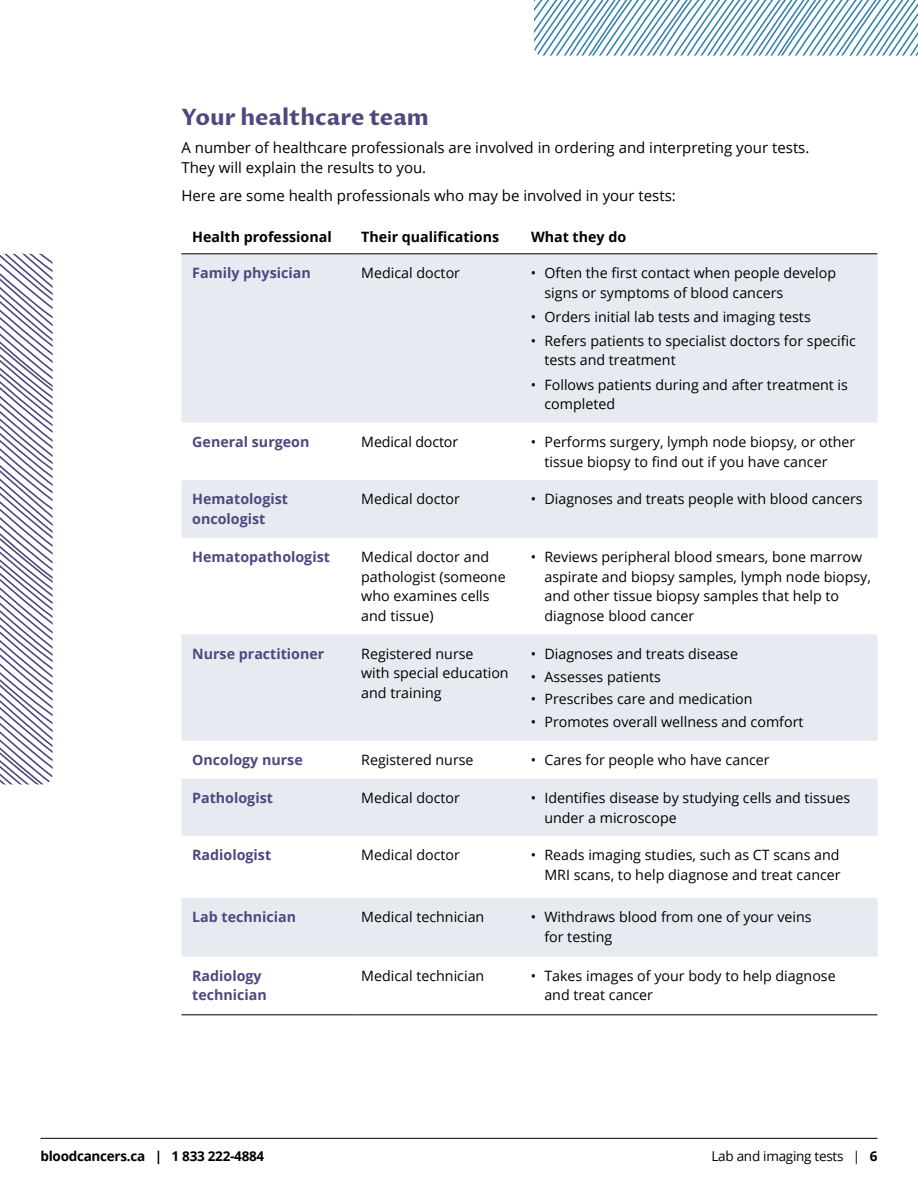
<style>
.page{position:relative;width:918px;height:1188px;background:#fff}
.page>*{position:absolute;margin:0;border:0;box-sizing:border-box;transform-origin:0 0}
.t1{font:700 22.5px "Proza Libre";color:#4e487f}
.t2{font:15px/19.5px "Open Sans";color:#000}
.t3{font:14.25px/19.5px "Open Sans";color:#000}
.t4{font:700 14.25px/19.5px "Open Sans";color:#4e487f}
.t5{font:700 14.25px "Open Sans";color:#000}
.t6{font:700 13.5px "Open Sans";letter-spacing:-.02em;color:#000}
.t7{font:13.5px "Open Sans";letter-spacing:-.02em;color:#000}
.s1{font-weight:700}
</style>
<div class="page">
<hr style="left:40px;top:1138px;width:838px;height:1px;background:#000">
<svg style="left:181px;top:255px;width:697px;height:702px;fill:#e7ebf1"></svg>
<hr style="left:181px;top:254px;width:174px;height:1px;background:#000">
<hr style="left:355px;top:254px;width:170px;height:1px;background:#000">
<hr style="left:525px;top:254px;width:353px;height:1px;background:#000">
<hr style="left:181px;top:1015px;width:174px;height:1px;background:#000">
<hr style="left:355px;top:1015px;width:170px;height:1px;background:#000">
<hr style="left:525px;top:1015px;width:353px;height:1px;background:#000">
<svg style="left:0;top:254px;width:53px;height:530px"></svg>
<svg style="left:534px;top:0;width:384px;height:56px"></svg>
<h1 class="t1" style="left:181px;top:103px;width:249px">Your healthcare team</h1>
<p class="t2" style="left:181px;top:138px;width:629px">A number of healthcare professionals are involved in ordering and interpreting your tests.<br>They will explain the results to you.</p>
<p class="t2" style="left:181px;top:186px;width:496px">Here are some health professionals who may be involved in your tests:</p>
<p class="t5" style="left:192px;top:227px;width:141px">Health professional</p>
<p class="t5" style="left:361px;top:227px;width:139px">Their qualifications</p>
<p class="t5" style="left:531px;top:227px;width:97px">What they do</p>
<p class="t4" style="left:192px;top:263px;width:120px">Family physician</p>
<p class="t3" style="left:361px;top:263px;width:100px">Medical doctor</p>
<p class="t3" style="left:544px;top:263px;width:293px;text-indent:-13px">• Often the first contact when people develop signs or symptoms of blood cancers</p>
<p class="t3" style="left:531px;top:307px;width:281px">• Orders initial lab tests and imaging tests</p>
<p class="t3" style="left:544px;top:331px;width:313px;text-indent:-13px">• Refers patients to specialist doctors for specific tests and treatment</p>
<p class="t3" style="left:544px;top:374px;width:305px;text-indent:-13px">• Follows patients during and after treatment is completed</p>
<p class="t4" style="left:192px;top:432px;width:119px">General surgeon</p>
<p class="t3" style="left:361px;top:432px;width:98px">Medical doctor</p>
<p class="t3" style="left:544px;top:432px;width:312px;text-indent:-13px">• Performs surgery, lymph node biopsy, or other tissue biopsy to find out if you have cancer</p>
<p class="t4" style="left:192px;top:489px;width:97px">Hematologist oncologist</p>
<p class="t3" style="left:361px;top:489px;width:100px">Medical doctor</p>
<p class="t3" style="left:531px;top:489px;width:333px">• Diagnoses and treats people with blood cancers</p>
<p class="t4" style="left:192px;top:547px;width:139px">Hematopathologist</p>
<p class="t3" style="left:361px;top:547px;width:146px">Medical doctor and pathologist (someone who examines cells and tissue)</p>
<p class="t3" style="left:544px;top:547px;width:328px;text-indent:-13px">• Reviews peripheral blood smears, bone marrow aspirate and biopsy samples, lymph node biopsy, and other tissue biopsy samples that help to diagnose blood cancer</p>
<p class="t4" style="left:192px;top:643px;width:134px">Nurse practitioner</p>
<p class="t3" style="left:361px;top:643px;width:149px">Registered nurse<br>with special education and training</p>
<p class="t3" style="left:531px;top:643px;width:209px">• Diagnoses and treats disease</p>
<p class="t3" style="left:531px;top:666px;width:132px">• Assesses patients</p>
<p class="t3" style="left:531px;top:689px;width:223px">• Prescribes care and medication</p>
<p class="t3" style="left:531px;top:712px;width:274px">• Promotes overall wellness and comfort</p>
<p class="t4" style="left:192px;top:750px;width:112px">Oncology nurse</p>
<p class="t3" style="left:361px;top:750px;width:114px">Registered nurse</p>
<p class="t3" style="left:531px;top:750px;width:240px">• Cares for people who have cancer</p>
<p class="t4" style="left:192px;top:788px;width:82px">Pathologist</p>
<p class="t3" style="left:361px;top:788px;width:100px">Medical doctor</p>
<p class="t3" style="left:544px;top:788px;width:307px;text-indent:-13px">• Identifies disease by studying cells and tissues under a microscope</p>
<p class="t4" style="left:192px;top:845px;width:81px">Radiologist</p>
<p class="t3" style="left:361px;top:845px;width:100px">Medical doctor</p>
<p class="t3" style="left:531px;top:845px;width:311px;text-align:right">• Reads imaging studies, such as CT scans and<br>MRI scans, to help diagnose and treat cancer</p>
<p class="t4" style="left:192px;top:907px;width:106px">Lab technician</p>
<p class="t3" style="left:361px;top:907px;width:125px">Medical technician</p>
<p class="t3" style="left:544px;top:907px;width:269px;text-indent:-13px">• Withdraws blood from one of your veins for testing</p>
<p class="t4" style="left:192px;top:966px;width:76px">Radiology technician</p>
<p class="t3" style="left:361px;top:966px;width:125px">Medical technician</p>
<p class="t3" style="left:544px;top:966px;width:293px;text-indent:-13px">• Takes images of your body to help diagnose and treat cancer</p>
<p class="t6" style="left:40px;top:1147px;width:225px">bloodcancers.ca | 1 833 222-4884</p>
<p class="t7" style="left:712px;top:1147px;width:167px">Lab and imaging tests | <span class="s1">6</span></p>
</div>
